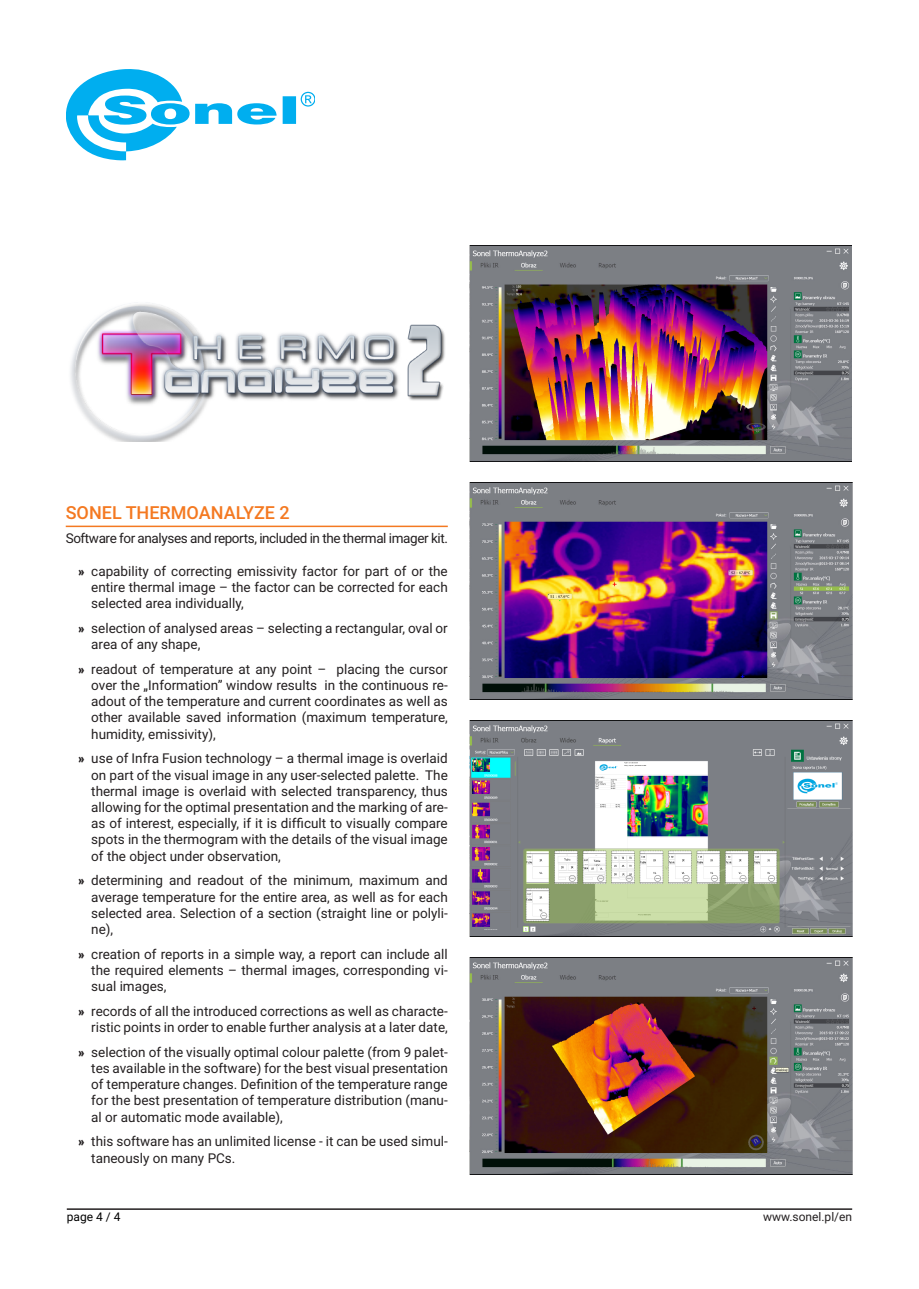
<style>
.page{position:relative;width:919px;height:1289px;background:#fff}
.page>*{position:absolute;margin:0;border:0;box-sizing:border-box;transform-origin:0 0}
.sekcja{font:500 18px "Roboto";color:#f47921}
.podstawowy{font:13.5px/16.2px "Roboto";color:#231f20;text-align:justify}
.podstawowy-2{font:13.5px "Roboto";letter-spacing:-.03em;color:#231f20}
.t1{font:12px "Roboto";color:#231f20}
.t2{font:12px "Roboto";color:#000}
.s1{font-family:"Exo 2";font-weight:700;font-stretch:condensed}
</style>
<div class="page">
<hr style="left:67px;top:1208px;width:785px;height:1px;background:#231f20">
<svg style="left:67px;top:69px;width:247px;height:91px"></svg>
<img style="left:70px;top:303px;width:375px;height:138px">
<hr style="left:66px;top:525px;width:382px;height:2px;background:#f47921">
<img style="left:469px;top:245px;width:382px;height:216px">
<img style="left:469px;top:483px;width:383px;height:216px">
<img style="left:469px;top:720px;width:383px;height:216px">
<img style="left:469px;top:957px;width:383px;height:217px">
<p class="sekcja" style="left:66px;top:499px;width:225px">SONEL THERMOANALYZE 2</p>
<p class="podstawowy-2" style="left:66px;top:529px;width:383px">Software for analyses and reports, included in the thermal imager kit.</p>
<p class="podstawowy" style="left:91px;top:562px;width:358px;text-indent:-13px"><span class="s1">»</span> capability of correcting emissivity factor for part of or the entire thermal image – the factor can be corrected for each selected area individually,</p>
<p class="podstawowy" style="left:91px;top:619px;width:358px;text-indent:-13px"><span class="s1">»</span> selection of analysed areas – selecting a rectangular, oval or area of any shape,</p>
<p class="podstawowy" style="left:91px;top:660px;width:358px;text-indent:-13px"><span class="s1">»</span> readout of temperature at any point – placing the cursor over the „Information” window results in the continuous re&shy;adout of the temperature and current coordinates as well as other available saved information (maximum temperature, humidity, emissivity),</p>
<p class="podstawowy" style="left:91px;top:750px;width:358px;text-indent:-13px"><span class="s1">»</span> use of Infra Fusion technology – a thermal image is overlaid on part of the visual image in any user-selected palette. The thermal image is overlaid with selected transparency, thus allowing for the optimal presentation and the marking of are&shy;as of interest, especially, if it is difficult to visually compare spots in the thermogram with the details of the visual image of the object under observation,</p>
<p class="podstawowy" style="left:91px;top:872px;width:358px;text-indent:-13px"><span class="s1">»</span> determining and readout of the minimum, maximum and average temperature for the entire area, as well as for each selected area. Selection of a section (straight line or polyli&shy;ne),</p>
<p class="podstawowy" style="left:91px;top:945px;width:358px;text-indent:-13px"><span class="s1">»</span> creation of reports in a simple way, a report can include all the required elements – thermal images, corresponding vi&shy;sual images,</p>
<p class="podstawowy" style="left:78px;top:1002px;width:371px;text-align:right"><span class="s1">»</span> records of all the introduced corrections as well as characte&shy;ristic points in order to enable further analysis at a later date,</p>
<p class="podstawowy" style="left:91px;top:1043px;width:358px;text-indent:-13px"><span class="s1">»</span> selection of the visually optimal colour palette (from 9 palet&shy;tes available in the software) for the best visual presentation of temperature changes. Definition of the temperature range for the best presentation of temperature distribution (manu&shy;al or automatic mode available),</p>
<p class="podstawowy" style="left:91px;top:1132px;width:358px;text-indent:-13px"><span class="s1">»</span> this software has an unlimited license - it can be used simul&shy;taneously on many PCs.</p>
<p class="t2" style="left:67px;top:1208px;width:55px">page 4 / 4</p>
<p class="t1" style="left:763px;top:1208px;width:91px">www.sonel.pl/en</p>
</div>
